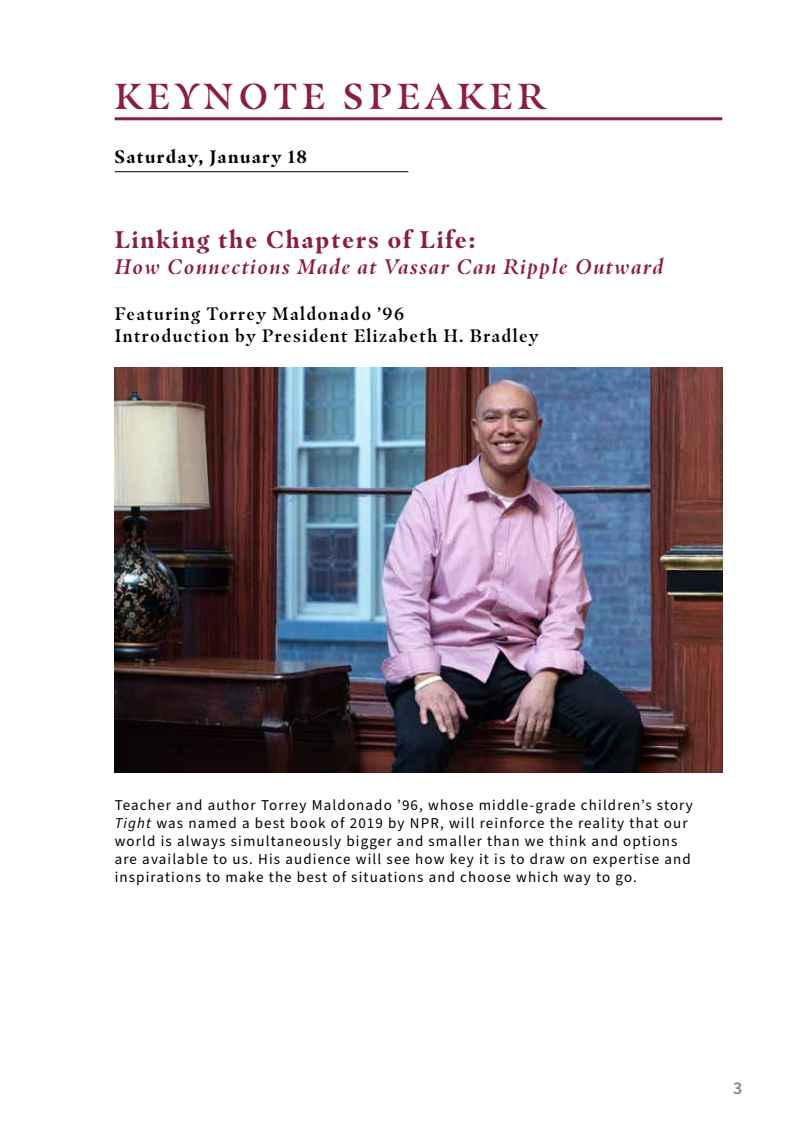
<style>
.page{position:relative;width:810px;height:1134px;background:#fff}
.page>*{position:absolute;margin:0;border:0;box-sizing:border-box;transform-origin:0 0}
.t1{font:600 36px "Masqualero";letter-spacing:.15em;color:#8a1e41}
.t2{font:700 24px "Masqualero";letter-spacing:.075em;color:#8a1e41}
.t3{font:italic 600 21px "Masqualero";letter-spacing:.075em;color:#8a1e41}
.t4{font:600 18px/21.6px "Masqualero";letter-spacing:.075em;color:#000}
.t5{font:700 18px "Masqualero";letter-spacing:.075em;color:#000}
.t6{font:600 18px "Source Sans Pro";color:#8e8880}
.t7{font:15px/18px "Source Sans Pro";letter-spacing:.075em;color:#000}
.s1{font-style:italic}
</style>
<div class="page">
<hr style="left:115px;top:117px;width:607px;height:3px;background:#8a1e41">
<img style="left:115px;top:368px;width:607px;height:405px">
<hr style="left:115px;top:171px;width:293px;height:1px;background:#000">
<h1 class="t1" style="left:115px;top:75px;width:432px">KEYNOTE SPEAKER</h1>
<p class="t5" style="left:114px;top:145px;width:194px">Saturday, January 18</p>
<h2 class="t2" style="left:115px;top:225px;width:362px">Linking the Chapters of Life:</h2>
<h3 class="t3" style="left:115px;top:254px;width:550px">How Connections Made at Vassar Can Ripple Outward</h3>
<p class="t4" style="left:115px;top:303px;width:425px">Featuring Torrey Maldonado ’96<br>Introduction by President Elizabeth H. Bradley</p>
<p class="t7" style="left:115px;top:797px;width:580px">Teacher and author Torrey Maldonado ’96, whose middle-grade children’s story <span class="s1">Tight</span> was named a best book of 2019 by NPR, will reinforce the reality that our world is always simultaneously bigger and smaller than we think and options are available to us. His audience will see how key it is to draw on expertise and inspirations to make the best of situations and choose which way to go.</p>
<p class="t6" style="left:733px;top:1076px;width:11px">3</p>
</div>
